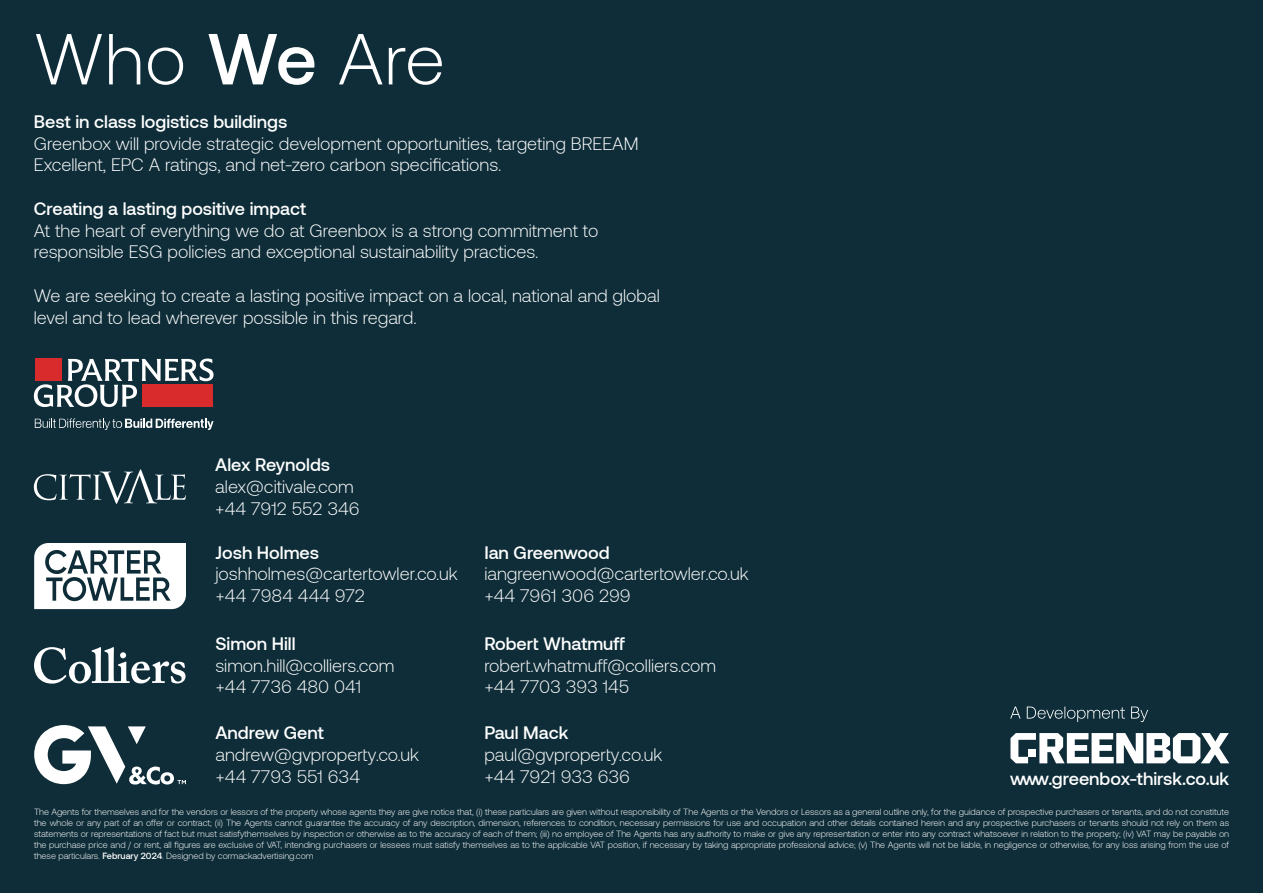
<style>
.page{position:relative;width:1263px;height:893px;background:#0e2d38}
.page>*{position:absolute;margin:0;border:0;box-sizing:border-box;transform-origin:0 0}
.t1{font:300 72px "Aeonik";letter-spacing:.01em;color:#fff}
.t2{font:300 18px/21.8px "Aeonik";color:#fff}
.t3{font:500 18px "Aeonik";color:#fff}
.t4{font:300 9px/10.8px "Aeonik";color:#fff;text-align:justify}
.s1{font-weight:500}
</style>
<div class="page">
<svg style="left:34px;top:647px;width:151px;height:37px"></svg>
<svg style="left:34px;top:543px;width:152px;height:66px"></svg>
<svg style="left:34px;top:469px;width:152px;height:35px"></svg>
<svg style="left:1010px;top:733px;width:219px;height:30px"></svg>
<div style="left:1028px;top:749px;width:8px;height:8px;background:#fff"></div>
<svg style="left:1010px;top:707px;width:138px;height:15px"></svg>
<svg style="left:34px;top:725px;width:152px;height:59px"></svg>
<svg style="left:35px;top:418px;width:179px;height:12px"></svg>
<svg style="left:34px;top:359px;width:180px;height:48px"></svg>
<h1 class="t1" style="left:34px;top:20px;width:413px">Who <span class="s1">We</span> Are</h1>
<h2 class="t3" style="left:34px;top:112px;width:255px">Best in class logistics buildings</h2>
<h2 class="t2" style="left:34px;top:133px;width:606px">Greenbox will provide strategic development opportunities, targeting BREEAM<br>Excellent, EPC A ratings, and net-zero carbon specifications.</h2>
<h2 class="t3" style="left:34px;top:199px;width:274px">Creating a lasting positive impact</h2>
<h2 class="t2" style="left:34px;top:220px;width:566px">At the heart of everything we do at Greenbox is a strong commitment to responsible ESG policies and exceptional sustainability practices.</h2>
<h2 class="t2" style="left:34px;top:285px;width:627px">We are seeking to create a lasting positive impact on a local, national and global level and to lead wherever possible in this regard.</h2>
<h2 class="t3" style="left:215px;top:455px;width:116px">Alex Reynolds</h2>
<h2 class="t2" style="left:215px;top:476px;width:146px">alex@citivale.com +44 7912 552 346</h2>
<h2 class="t3" style="left:215px;top:542px;width:105px">Josh Holmes</h2>
<h2 class="t2" style="left:215px;top:563px;width:244px">joshholmes@cartertowler.co.uk +44 7984 444 972</h2>
<h2 class="t3" style="left:215px;top:633px;width:82px">Simon Hill</h2>
<h2 class="t2" style="left:215px;top:654px;width:180px">simon.hill@colliers.com +44 7736 480 041</h2>
<h2 class="t3" style="left:215px;top:723px;width:110px">Andrew Gent</h2>
<h2 class="t2" style="left:215px;top:744px;width:205px">andrew@gvproperty.co.uk +44 7793 551 634</h2>
<h2 class="t3" style="left:484px;top:542px;width:127px">Ian Greenwood</h2>
<h2 class="t2" style="left:484px;top:563px;width:266px">iangreenwood@cartertowler.co.uk +44 7961 306 299</h2>
<h2 class="t3" style="left:484px;top:633px;width:142px">Robert Whatmuff</h2>
<h2 class="t2" style="left:484px;top:655px;width:233px">robert.whatmuff@colliers.com +44 7703 393 145</h2>
<h2 class="t3" style="left:484px;top:723px;width:86px">Paul Mack</h2>
<h2 class="t2" style="left:484px;top:744px;width:180px">paul@gvproperty.co.uk +44 7921 933 636</h2>
<h2 class="t3" style="left:1010px;top:769px;width:221px">www.greenbox-thirsk.co.uk</h2>
<p class="t4" style="left:34px;top:807px;width:1196px">The Agents for themselves and for the vendors or lessors of the property whose agents they are give notice that, (i) these particulars are given without responsibility of The Agents or the Vendors or Lessors as a general outline only, for the guidance of prospective purchasers or tenants, and do not constitute the whole or any part of an offer or contract; (ii) The Agents cannot guarantee the accuracy of any description, dimension, references to condition, necessary permissions for use and occupation and other details contained herein and any prospective purchasers or tenants should not rely on them as statements or representations of fact but must satisfythemselves by inspection or otherwise as to the accuracy of each of them; (iii) no employee of The Agents has any authority to make or give any representation or enter into any contract whatsoever in relation to the property; (iv) VAT may be payable on the purchase price and / or rent, all figures are exclusive of VAT, intending purchasers or lessees must satisfy themselves as to the applicable VAT position, if necessary by taking appropriate professional advice; (v) The Agents will not be liable, in negligence or otherwise, for any loss arising from the use of these particulars. <span class="s1">February 2024</span>. Designed by cormackadvertising.com</p>
</div>
